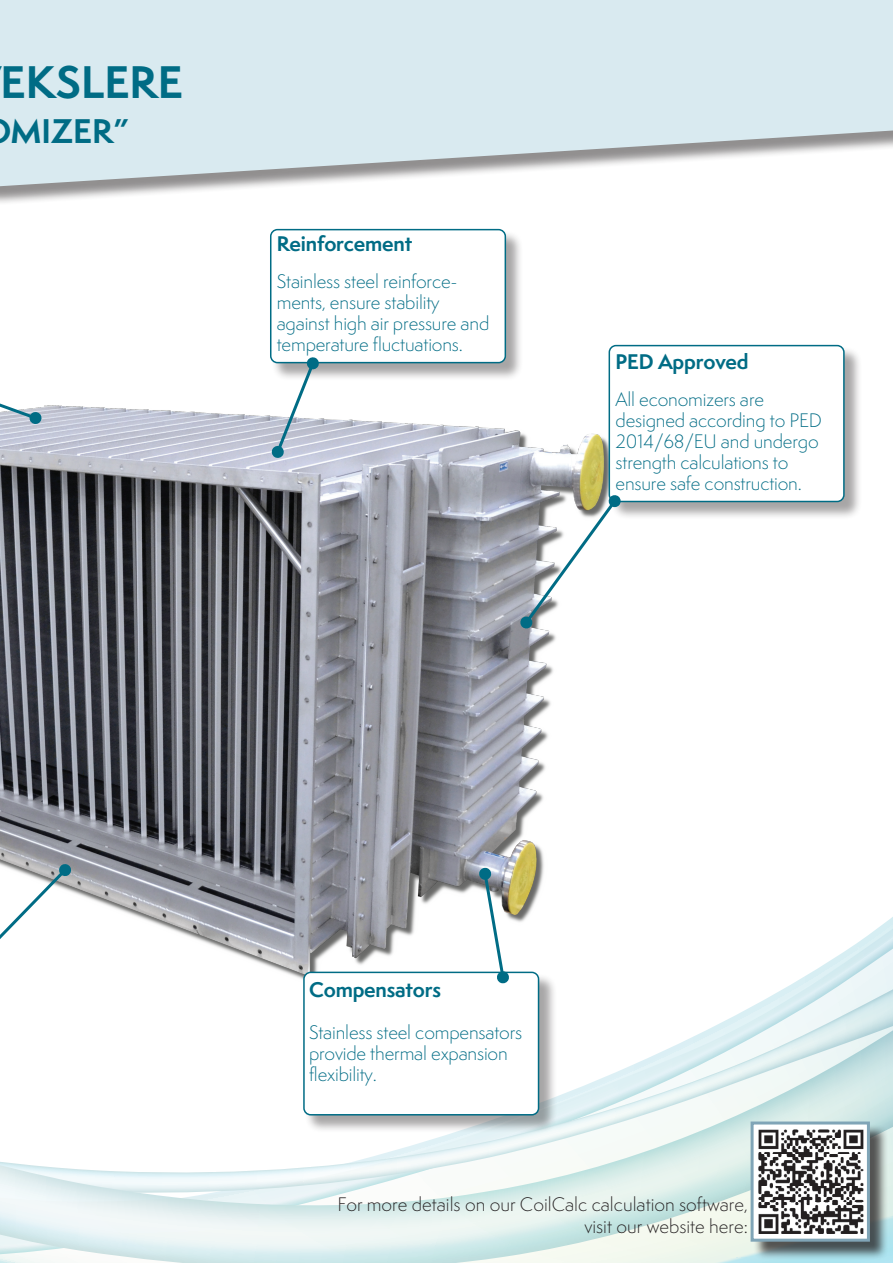
<style>
.page{position:relative;width:893px;height:1263px;background:#fff}
.page>*{position:absolute;margin:0;border:0;box-sizing:border-box;transform-origin:0 0}
.t1{font:700 42px "Semplicita Pro";color:#006c85}
.t2{font:700 31.5px "Semplicita Pro";color:#006c85}
.t3{font:700 19.5px "Semplicita Pro";letter-spacing:-.01em;color:#006c85}
.t4{font:300 18px/21px "Semplicita Pro";letter-spacing:-.01em;color:#006c85}
.t5{font:300 18px/21.6px "Semplicita Pro";color:#231f20;text-align:right}
</style>
<div class="page">
<img style="left:0;top:345px;width:613px;height:532px">
<svg style="left:0;top:883px;width:893px;height:380px"></svg>
<div style="left:0;top:0;width:893px;height:205px;background:#231f20;opacity:.5"></div>
<svg style="left:0;top:0;width:893px;height:186px;background:#d8e6eb"></svg>
<div style="left:753px;top:1124px;width:135px;height:136px;background:#231f20;opacity:.75"></div>
<img style="left:755px;top:1125px;width:111px;height:113px">
<div style="left:751px;top:1121px;width:119px;height:121px;border:3px solid #80a5b7"></div>
<div style="left:271px;top:230px;width:253px;height:151px;background:#231f20;opacity:.4"></div>
<div style="left:271px;top:230px;width:234px;height:133px;background:#fff;border-radius:7px"></div>
<div style="left:270px;top:229px;width:236px;height:134px;border:2px solid #006c85;border-radius:7px"></div>
<div style="left:304px;top:973px;width:253px;height:160px;background:#231f20;opacity:.4"></div>
<div style="left:304px;top:972px;width:234px;height:143px;background:#fff;border-radius:7px"></div>
<div style="left:303px;top:972px;width:236px;height:143px;border:2px solid #006c85;border-radius:7px"></div>
<div style="left:610px;top:346px;width:253px;height:174px;background:#231f20;opacity:.4"></div>
<div style="left:609px;top:346px;width:235px;height:155px;background:#fff;border-radius:7px"></div>
<div style="left:609px;top:345px;width:236px;height:157px;border:2px solid #006c85;border-radius:7px"></div>
<svg style="left:0;top:863px;width:72px;height:134px"></svg>
<svg style="left:478px;top:867px;width:32px;height:117px"></svg>
<svg style="left:271px;top:356px;width:49px;height:103px"></svg>
<svg style="left:520px;top:494px;width:101px;height:135px"></svg>
<svg style="left:0;top:353px;width:42px;height:72px"></svg>
<h1 class="t1" style="left:1px;top:51px;width:184px">EKSLERE</h1>
<h2 class="t2" style="left:11px;top:107px;width:120px">MIZER”</h2>
<p class="t3" style="left:277px;top:229px;width:137px">Reinforcement</p>
<p class="t4" style="left:277px;top:271px;width:214px">Stainless steel reinforce&shy;ments, ensure stability against high air pressure and temperature fluctuations.</p>
<p class="t3" style="left:616px;top:347px;width:135px">PED Approved</p>
<p class="t4" style="left:616px;top:389px;width:208px">All economizers are designed according to PED<br>2014/68/EU and undergo strength calculations to ensure safe construction.</p>
<p class="t3" style="left:309px;top:975px;width:134px">Compensators</p>
<p class="t4" style="left:309px;top:1021px;width:215px">Stainless steel compensators provide thermal expansion flexibility.</p>
<p class="t5" style="left:337px;top:1193px;width:412px">For more details on our CoilCalc calculation software, visit our website here:</p>
</div>
